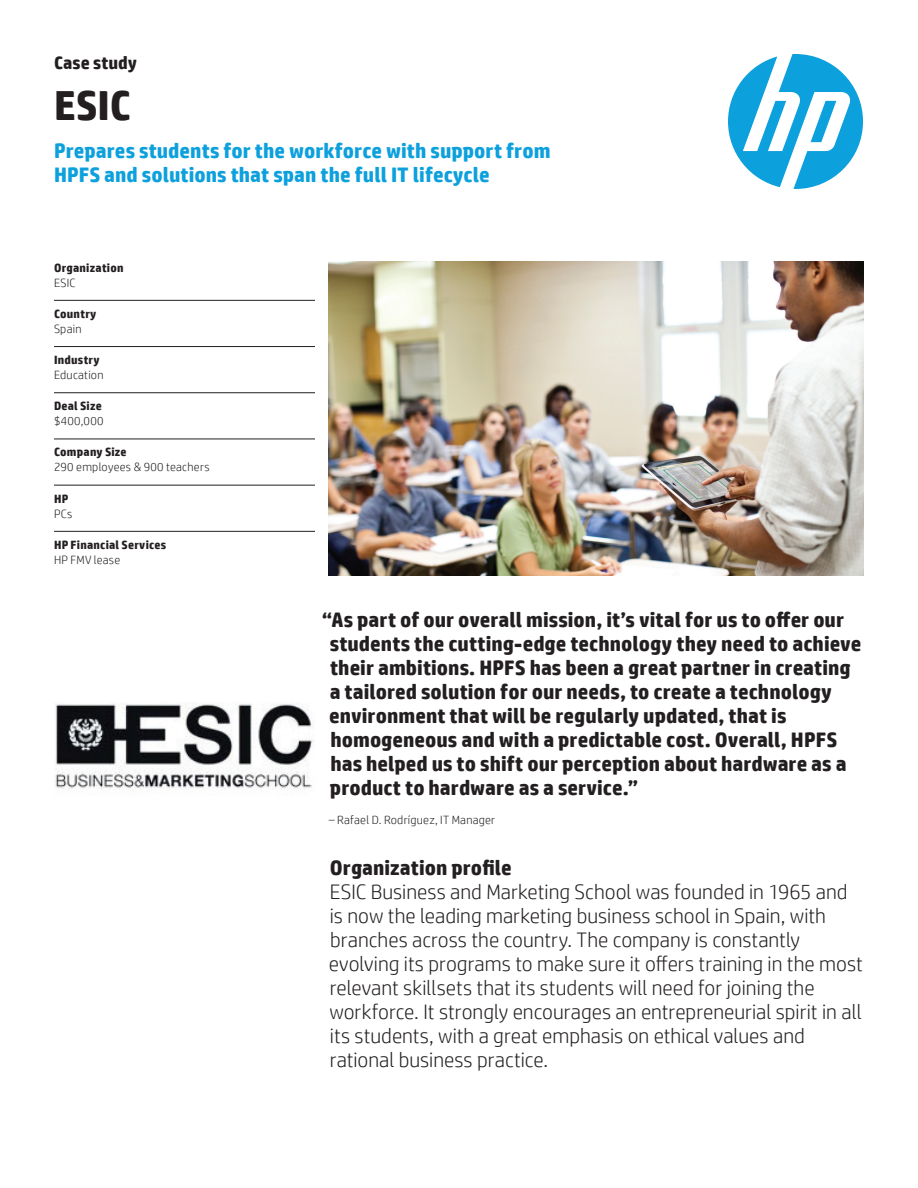
<style>
.page{position:relative;width:918px;height:1188px;background:#fff}
.page>*{position:absolute;margin:0;border:0;box-sizing:border-box;transform-origin:0 0}
.Headline_28_30{font:700 42px "HP Simplified";color:#231f20}
.Intro_14_16{font:300 21px/24px "HP Simplified";color:#231f20}
.Cover_quote_14_16{font:700 21px/24px "HP Simplified";color:#231f20}
.Subhead_14_16_bold_b{font:700 21px/24px "HP Simplified";letter-spacing:.005em;color:#0ca0dd}
.Subhead_14_16_bold_b-2{font:700 21px "HP Simplified";color:#231f20}
.Docment_type_12_14{font:700 18px "HP Simplified";letter-spacing:.005em;color:#231f20}
.Sidebar_header{font:700 12px "HP Simplified";letter-spacing:.02em;color:#231f20}
.Sidebar_body_w__rule{font:300 12px "HP Simplified";letter-spacing:.02em;color:#231f20}
.Cover_quote_attribut{font:300 12px "HP Simplified";letter-spacing:.02em;color:#231f20}
</style>
<div class="page">
<svg style="left:728px;top:54px;width:135px;height:135px"></svg>
<img style="left:55px;top:702px;width:258px;height:88px">
<img style="left:329px;top:262px;width:535px;height:313px">
<hr style="left:54px;top:300px;width:261px;height:1px;background:#231f20">
<hr style="left:54px;top:346px;width:261px;height:1px;background:#231f20">
<hr style="left:54px;top:392px;width:261px;height:1px;background:#231f20">
<hr style="left:54px;top:439px;width:261px;height:1px;background:#231f20">
<hr style="left:54px;top:485px;width:261px;height:1px;background:#231f20">
<hr style="left:54px;top:531px;width:261px;height:1px;background:#231f20">
<p class="Docment_type_12_14" style="left:54px;top:52px;width:85px">Case study</p>
<p class="Headline_28_30" style="left:54px;top:81px;width:78px">ESIC</p>
<p class="Subhead_14_16_bold_b" style="left:54px;top:138px;width:498px">Prepares students for the workforce with support from<br>HPFS and solutions that span the full IT lifecycle</p>
<p class="Sidebar_header" style="left:54px;top:260px;width:71px">Organization</p>
<p class="Sidebar_body_w__rule" style="left:54px;top:276px;width:23px">ESIC</p>
<p class="Sidebar_header" style="left:54px;top:307px;width:44px">Country</p>
<p class="Sidebar_body_w__rule" style="left:54px;top:322px;width:29px">Spain</p>
<p class="Sidebar_header" style="left:54px;top:353px;width:47px">Industry</p>
<p class="Sidebar_body_w__rule" style="left:54px;top:368px;width:51px">Education</p>
<p class="Sidebar_header" style="left:54px;top:399px;width:49px">Deal Size</p>
<p class="Sidebar_body_w__rule" style="left:54px;top:414px;width:51px">$400,000</p>
<p class="Sidebar_header" style="left:54px;top:445px;width:74px">Company Size</p>
<p class="Sidebar_body_w__rule" style="left:54px;top:461px;width:157px">290 employees &amp; 900 teachers</p>
<p class="Sidebar_header" style="left:54px;top:491px;width:16px">HP</p>
<p class="Sidebar_body_w__rule" style="left:54px;top:507px;width:20px">PCs</p>
<p class="Sidebar_header" style="left:54px;top:538px;width:114px">HP Financial Services</p>
<p class="Sidebar_body_w__rule" style="left:54px;top:553px;width:68px">HP FMV lease</p>
<p class="Cover_quote_14_16" style="left:329px;top:608px;width:534px;text-indent:-7px">“As part of our overall mission, it’s vital for us to offer our students the cutting-edge technology they need to achieve their ambitions. HPFS has been a great partner in creating a tailored solution for our needs, to create a technology environment that will be regularly updated, that is homogeneous and with a predictable cost. Overall, HPFS has helped us to shift our perception about hardware as a product to hardware as a service.”</p>
<p class="Cover_quote_attribut" style="left:329px;top:813px;width:168px">– Rafael D. Rodríguez, IT Manager</p>
<p class="Subhead_14_16_bold_b-2" style="left:330px;top:855px;width:183px">Organization profile</p>
<p class="Intro_14_16" style="left:329px;top:879px;width:535px">ESIC Business and Marketing School was founded in 1965 and is now the leading marketing business school in Spain, with branches across the country. The company is constantly evolving its programs to make sure it offers training in the most relevant skillsets that its students will need for joining the workforce. It strongly encourages an entrepreneurial spirit in all its students, with a great emphasis on ethical values and rational business practice.</p>
</div>
